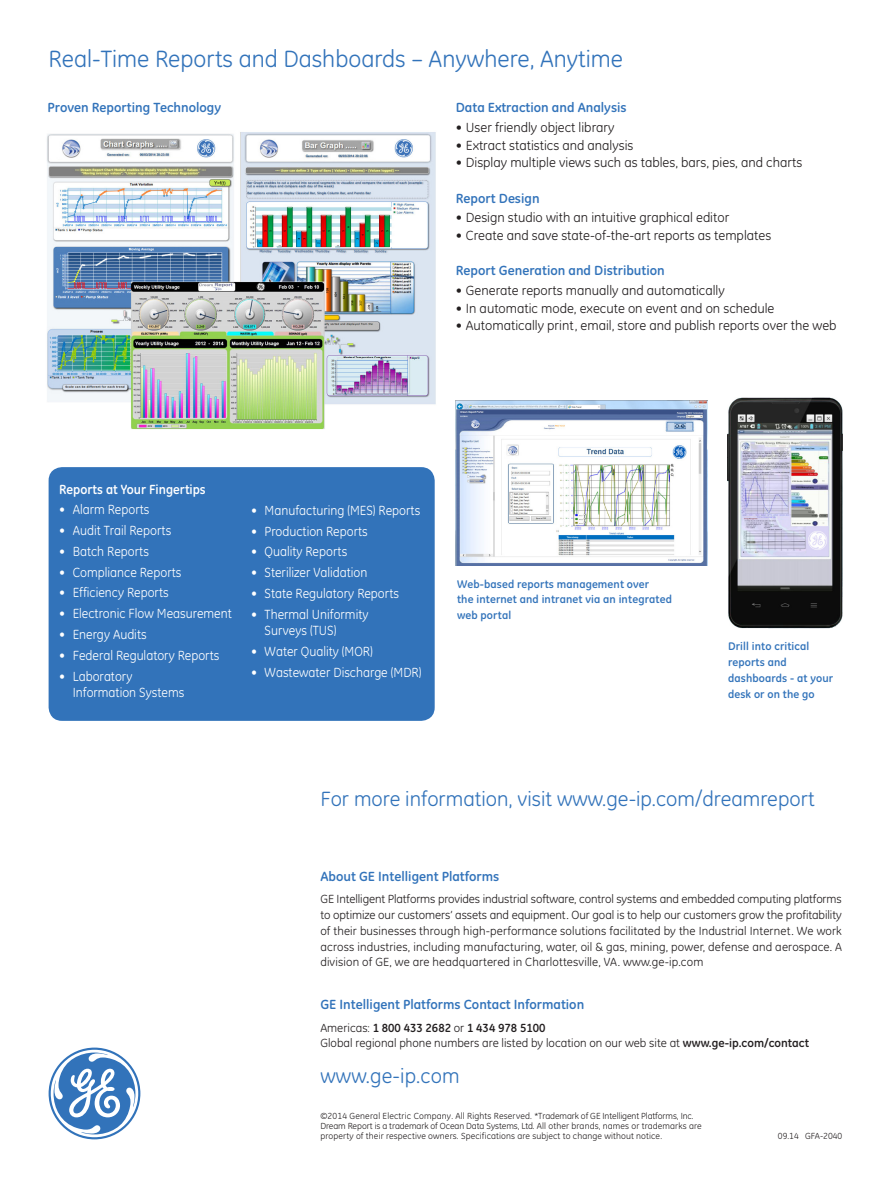
<style>
.page{position:relative;width:891px;height:1188px;background:#fff}
.page>*{position:absolute;margin:0;border:0;box-sizing:border-box;transform-origin:0 0}
._12_Title{font:24px "GE Inspira";color:#3273ba}
._12_Boilerplate-Subh{font:21px "GE Inspira";color:#3273ba}
._12_Features{font:13.5px/16.5px "GE Inspira";color:#fff;scale:.95 1}
._12_Specification_Bu{font:13.5px "GE Inspira";color:#231f20}
._12_Body-Subhead{font:700 13.5px "GE Inspira";color:#3273ba}
._12_Ordering_Info-Su{font:700 13.5px "GE Inspira";color:#3273ba}
._12_Body-Subhead-2{font:700 13.5px "GE Inspira";color:#fff;scale:.95 1}
.t1{font:12px/15.8px "GE Inspira";color:#231f20}
._12_Caption{font:700 11.25px/15.8px "GE Inspira";letter-spacing:.01em;color:#3273ba}
.t2{font:9px/9.8px "GE Inspira";letter-spacing:.015em;color:#231f20}
.s1{font-weight:700}
</style>
<div class="page">
<svg style="left:49px;top:1048px;width:91px;height:91px"></svg>
<img style="left:727px;top:398px;width:115px;height:230px">
<img style="left:47px;top:132px;width:389px;height:298px">
<img style="left:456px;top:401px;width:251px;height:165px">
<div style="left:49px;top:467px;width:386px;height:254px;background:#3273ba;border-radius:14px"></div>
<p class="_12_Title" style="left:49px;top:45px;width:576px">Real-Time Reports and Dashboards – Anywhere, Anytime</p>
<p class="_12_Body-Subhead" style="left:456px;top:99px;width:172px">Data Extraction and Analysis</p>
<p class="_12_Specification_Bu" style="left:456px;top:120px;width:160px">• User friendly object library</p>
<p class="_12_Specification_Bu" style="left:456px;top:137px;width:179px">• Extract statistics and analysis</p>
<p class="_12_Specification_Bu" style="left:456px;top:155px;width:348px">• Display multiple views such as tables, bars, pies, and charts</p>
<p class="_12_Body-Subhead" style="left:456px;top:189px;width:85px">Report Design</p>
<p class="_12_Specification_Bu" style="left:456px;top:210px;width:275px">• Design studio with an intuitive graphical editor</p>
<p class="_12_Specification_Bu" style="left:456px;top:228px;width:317px">• Create and save state-of-the-art reports as templates</p>
<p class="_12_Body-Subhead" style="left:456px;top:262px;width:210px">Report Generation and Distribution</p>
<p class="_12_Specification_Bu" style="left:456px;top:283px;width:271px">• Generate reports manually and automatically</p>
<p class="_12_Specification_Bu" style="left:456px;top:300px;width:320px">• In automatic mode, execute on event and on schedule</p>
<p class="_12_Specification_Bu" style="left:456px;top:318px;width:382px">• Automatically print, email, store and publish reports over the web</p>
<p class="_12_Ordering_Info-Su" style="left:48px;top:99px;width:175px">Proven Reporting Technology</p>
<p class="_12_Body-Subhead-2" style="left:59px;top:481px;width:156px">Reports at Your Fingertips</p>
<p class="_12_Features" style="left:59px;top:501px;width:97px">• Alarm Reports</p>
<p class="_12_Features" style="left:59px;top:522px;width:119px">• Audit Trail Reports</p>
<p class="_12_Features" style="left:59px;top:543px;width:96px">• Batch Reports</p>
<p class="_12_Features" style="left:59px;top:564px;width:130px">• Compliance Reports</p>
<p class="_12_Features" style="left:59px;top:585px;width:117px">• Efficiency Reports</p>
<p class="_12_Features" style="left:59px;top:605px;width:183px">• Electronic Flow Measurement</p>
<p class="_12_Features" style="left:59px;top:626px;width:94px">• Energy Audits</p>
<p class="_12_Features" style="left:59px;top:647px;width:170px">• Federal Regulatory Reports</p>
<p class="_12_Features" style="left:73px;top:668px;width:119px;text-indent:-14px">• Laboratory<br>Information Systems</p>
<p class="_12_Features" style="left:251px;top:502px;width:180px">• Manufacturing (MES) Reports</p>
<p class="_12_Features" style="left:251px;top:523px;width:124px">• Production Reports</p>
<p class="_12_Features" style="left:251px;top:544px;width:103px">• Quality Reports</p>
<p class="_12_Features" style="left:251px;top:564px;width:124px">• Sterilizer Validation</p>
<p class="_12_Features" style="left:251px;top:585px;width:157px">• State Regulatory Reports</p>
<p class="_12_Features" style="left:265px;top:606px;width:111px;text-indent:-14px">• Thermal Uniformity<br>Surveys (TUS)</p>
<p class="_12_Features" style="left:251px;top:643px;width:130px">• Water Quality (MOR)</p>
<p class="_12_Features" style="left:251px;top:664px;width:181px">• Wastewater Discharge (MDR)</p>
<p class="_12_Caption" style="left:457px;top:576px;width:216px">Web-based reports management over<br>the internet and intranet via an integrated web portal</p>
<p class="_12_Caption" style="left:728px;top:638px;width:107px">Drill into critical reports and dashboards - at your desk or on the go</p>
<p class="_12_Boilerplate-Subh" style="left:320px;top:787px;width:496px">For more information, visit www.ge-ip.com/dreamreport</p>
<p class="_12_Body-Subhead" style="left:320px;top:868px;width:180px">About GE Intelligent Platforms</p>
<p class="t1" style="left:320px;top:891px;width:523px;text-align:justify">GE Intelligent Platforms provides industrial software, control systems and embedded computing platforms to optimize our customers’ assets and equipment. Our goal is to help our customers grow the profitability of their businesses through high-performance solutions facilitated by the Industrial Internet. We work across industries, including manufacturing, water, oil &amp; gas, mining, power, defense and aerospace. A division of GE, we are headquartered in Charlottesville, VA. www.ge-ip.com</p>
<p class="_12_Body-Subhead" style="left:320px;top:996px;width:265px">GE Intelligent Platforms Contact Information</p>
<p class="t1" style="left:320px;top:1020px;width:490px">Americas: <span class="s1">1 800 433 2682</span> or <span class="s1">1 434 978 5100<br></span>Global regional phone numbers are listed by location on our web site at <span class="s1">www.ge-ip.com/contact</span></p>
<h2 class="_12_Boilerplate-Subh" style="left:320px;top:1064px;width:141px">www.ge-ip.com</h2>
<p class="t2" style="left:320px;top:1111px;width:383px">©2014 General Electric Company. All Rights Reserved. *Trademark of GE Intelligent Platforms, Inc.<br>Dream Report is a trademark of Ocean Data Systems, Ltd. All other brands, names or trademarks are property of their respective owners. Specifications are subject to change without notice.</p>
<p class="t2" style="left:778px;top:1131px;width:66px">09.14 GFA-2040</p>
</div>
